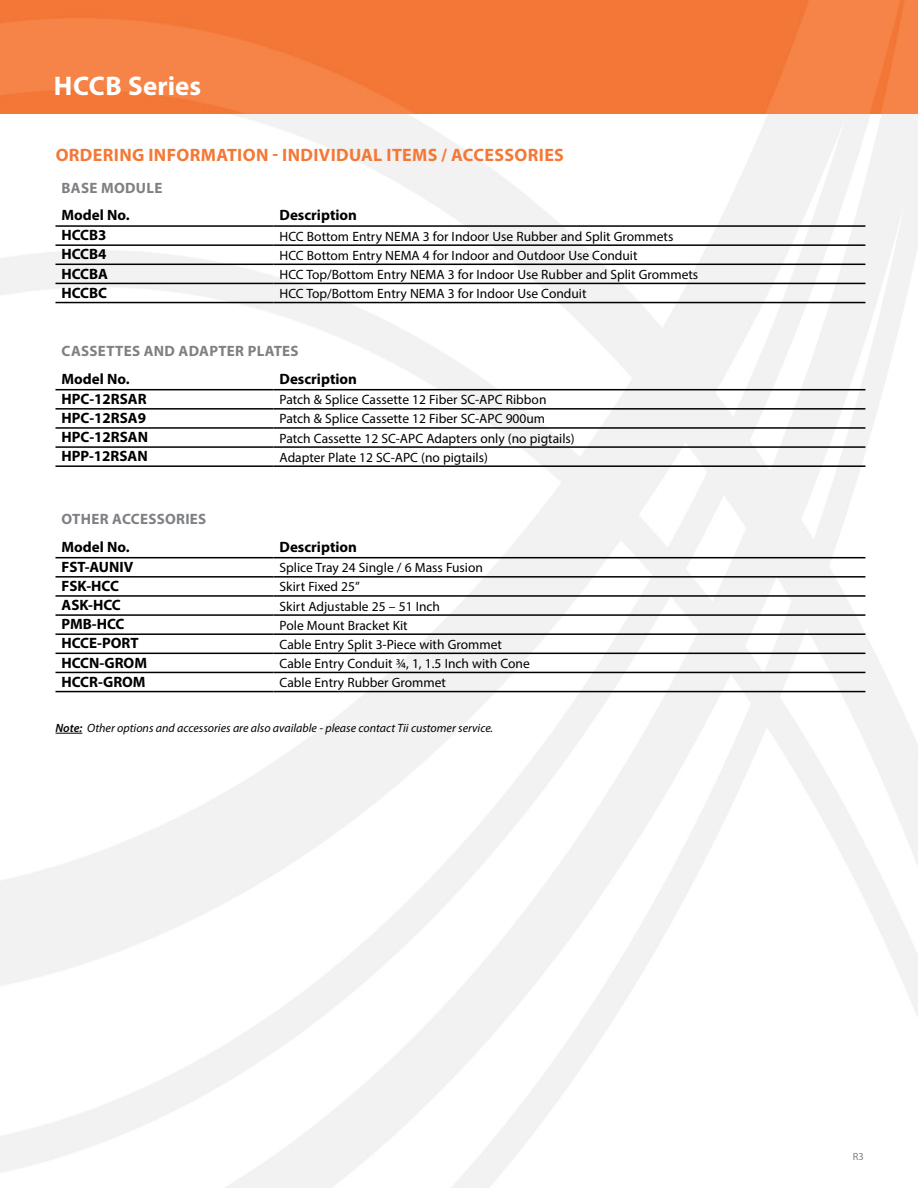
<style>
.page{position:relative;width:918px;height:1188px;background:#fff}
.page>*{position:absolute;margin:0;border:0;box-sizing:border-box;transform-origin:0 0}
.t1{font:700 27px "Myriad Pro";color:#fff}
.t2{font:700 18px "Myriad Pro";letter-spacing:.02em;color:#f47836}
.t3{font:700 15px "Myriad Pro";color:#000}
.t4{font:700 15px "Myriad Pro";letter-spacing:.02em;color:#7e8083}
.t5{font:13.5px "Myriad Pro";color:#000}
.t6{font:italic 12px "Myriad Pro";color:#000}
.t7{font:10.5px "Myriad Pro";color:#7e8083}
.s1{font-weight:600}
</style>
<div class="page">
<img style="left:0;top:0;width:918px;height:114px">
<hr style="left:56px;top:225px;width:218px;height:2px;background:#000">
<hr style="left:274px;top:225px;width:591px;height:2px;background:#000">
<hr style="left:56px;top:244px;width:218px;height:2px;background:#000">
<hr style="left:274px;top:244px;width:591px;height:2px;background:#000">
<hr style="left:56px;top:264px;width:218px;height:1px;background:#000">
<hr style="left:274px;top:264px;width:591px;height:1px;background:#000">
<hr style="left:56px;top:283px;width:218px;height:1px;background:#000">
<hr style="left:274px;top:283px;width:591px;height:1px;background:#000">
<hr style="left:56px;top:302px;width:218px;height:1px;background:#000">
<hr style="left:274px;top:302px;width:591px;height:1px;background:#000">
<hr style="left:56px;top:389px;width:218px;height:1px;background:#000">
<hr style="left:274px;top:389px;width:591px;height:1px;background:#000">
<hr style="left:56px;top:408px;width:218px;height:2px;background:#000">
<hr style="left:274px;top:408px;width:591px;height:2px;background:#000">
<hr style="left:56px;top:427px;width:218px;height:2px;background:#000">
<hr style="left:274px;top:427px;width:591px;height:2px;background:#000">
<hr style="left:56px;top:446px;width:218px;height:2px;background:#000">
<hr style="left:274px;top:446px;width:591px;height:2px;background:#000">
<hr style="left:56px;top:465px;width:218px;height:2px;background:#000">
<hr style="left:274px;top:465px;width:591px;height:2px;background:#000">
<hr style="left:56px;top:557px;width:218px;height:1px;background:#000">
<hr style="left:274px;top:557px;width:591px;height:1px;background:#000">
<hr style="left:56px;top:576px;width:218px;height:2px;background:#000">
<hr style="left:274px;top:576px;width:591px;height:2px;background:#000">
<hr style="left:56px;top:595px;width:218px;height:2px;background:#000">
<hr style="left:274px;top:595px;width:591px;height:2px;background:#000">
<hr style="left:56px;top:614px;width:218px;height:2px;background:#000">
<hr style="left:274px;top:614px;width:591px;height:2px;background:#000">
<hr style="left:56px;top:633px;width:218px;height:2px;background:#000">
<hr style="left:274px;top:633px;width:591px;height:2px;background:#000">
<hr style="left:56px;top:653px;width:218px;height:1px;background:#000">
<hr style="left:274px;top:653px;width:591px;height:1px;background:#000">
<hr style="left:56px;top:672px;width:218px;height:1px;background:#000">
<hr style="left:274px;top:672px;width:591px;height:1px;background:#000">
<hr style="left:56px;top:691px;width:218px;height:1px;background:#000">
<hr style="left:274px;top:691px;width:591px;height:1px;background:#000">
<svg style="left:56px;top:733px;width:26px;height:1px"></svg>
<h1 class="t1" style="left:54px;top:69px;width:149px">HCCB Series</h1>
<h2 class="t2" style="left:56px;top:143px;width:510px">ORDERING INFORMATION - INDIVIDUAL ITEMS / ACCESSORIES</h2>
<p class="t4" style="left:62px;top:178px;width:102px">BASE MODULE</p>
<p class="t3" style="left:61px;top:205px;width:70px">Model No.</p>
<p class="t3" style="left:280px;top:205px;width:79px">Description</p>
<p class="t3" style="left:61px;top:225px;width:47px">HCCB3</p>
<p class="t5" style="left:280px;top:228px;width:395px">HCC Bottom Entry NEMA 3 for Indoor Use Rubber and Split Grommets</p>
<p class="t3" style="left:62px;top:245px;width:47px">HCCB4</p>
<p class="t5" style="left:280px;top:247px;width:359px">HCC Bottom Entry NEMA 4 for Indoor and Outdoor Use Conduit</p>
<p class="t3" style="left:62px;top:264px;width:48px">HCCBA</p>
<p class="t5" style="left:280px;top:266px;width:420px">HCC Top/Bottom Entry NEMA 3 for Indoor Use Rubber and Split Grommets</p>
<p class="t3" style="left:62px;top:283px;width:47px">HCCBC</p>
<p class="t5" style="left:280px;top:285px;width:308px">HCC Top/Bottom Entry NEMA 3 for Indoor Use Conduit</p>
<p class="t4" style="left:62px;top:341px;width:239px">CASSETTES AND ADAPTER PLATES</p>
<p class="t3" style="left:61px;top:369px;width:70px">Model No.</p>
<p class="t3" style="left:280px;top:369px;width:79px">Description</p>
<p class="t3" style="left:61px;top:389px;width:87px">HPC-12RSAR</p>
<p class="t5" style="left:280px;top:391px;width:268px">Patch &amp; Splice Cassette 12 Fiber SC-APC Ribbon</p>
<p class="t3" style="left:62px;top:408px;width:86px">HPC-12RSA9</p>
<p class="t5" style="left:280px;top:411px;width:267px">Patch &amp; Splice Cassette 12 Fiber SC-APC 900um</p>
<p class="t3" style="left:62px;top:427px;width:88px">HPC-12RSAN</p>
<p class="t5" style="left:280px;top:430px;width:297px">Patch Cassette 12 SC-APC Adapters only (no pigtails)</p>
<p class="t3" style="left:62px;top:446px;width:88px">HPP-12RSAN</p>
<p class="t5" style="left:280px;top:449px;width:210px">Adapter Plate 12 SC-APC (no pigtails)</p>
<p class="t4" style="left:62px;top:509px;width:146px">OTHER ACCESSORIES</p>
<p class="t3" style="left:61px;top:537px;width:70px">Model No.</p>
<p class="t3" style="left:280px;top:537px;width:79px">Description</p>
<p class="t3" style="left:61px;top:557px;width:73px">FST-AUNIV</p>
<p class="t5" style="left:280px;top:559px;width:205px">Splice Tray 24 Single / 6 Mass Fusion</p>
<p class="t3" style="left:62px;top:576px;width:59px">FSK-HCC</p>
<p class="t5" style="left:280px;top:579px;width:82px">Skirt Fixed 25”</p>
<p class="t3" style="left:62px;top:595px;width:61px">ASK-HCC</p>
<p class="t5" style="left:280px;top:598px;width:162px">Skirt Adjustable 25 – 51 Inch</p>
<p class="t3" style="left:62px;top:614px;width:65px">PMB-HCC</p>
<p class="t5" style="left:280px;top:617px;width:130px">Pole Mount Bracket Kit</p>
<p class="t3" style="left:62px;top:634px;width:79px">HCCE-PORT</p>
<p class="t5" style="left:280px;top:636px;width:224px">Cable Entry Split 3-Piece with Grommet</p>
<p class="t3" style="left:62px;top:653px;width:87px">HCCN-GROM</p>
<p class="t5" style="left:280px;top:655px;width:252px">Cable Entry Conduit ¾, 1, 1.5 Inch with Cone</p>
<p class="t3" style="left:62px;top:672px;width:86px">HCCR-GROM</p>
<p class="t5" style="left:280px;top:674px;width:168px">Cable Entry Rubber Grommet</p>
<p class="t6" style="left:56px;top:721px;width:439px"><span class="s1">Note:</span> Other options and accessories are also available - please contact Tii customer service.</p>
<p class="t7" style="left:853px;top:1150px;width:13px">R3</p>
</div>
